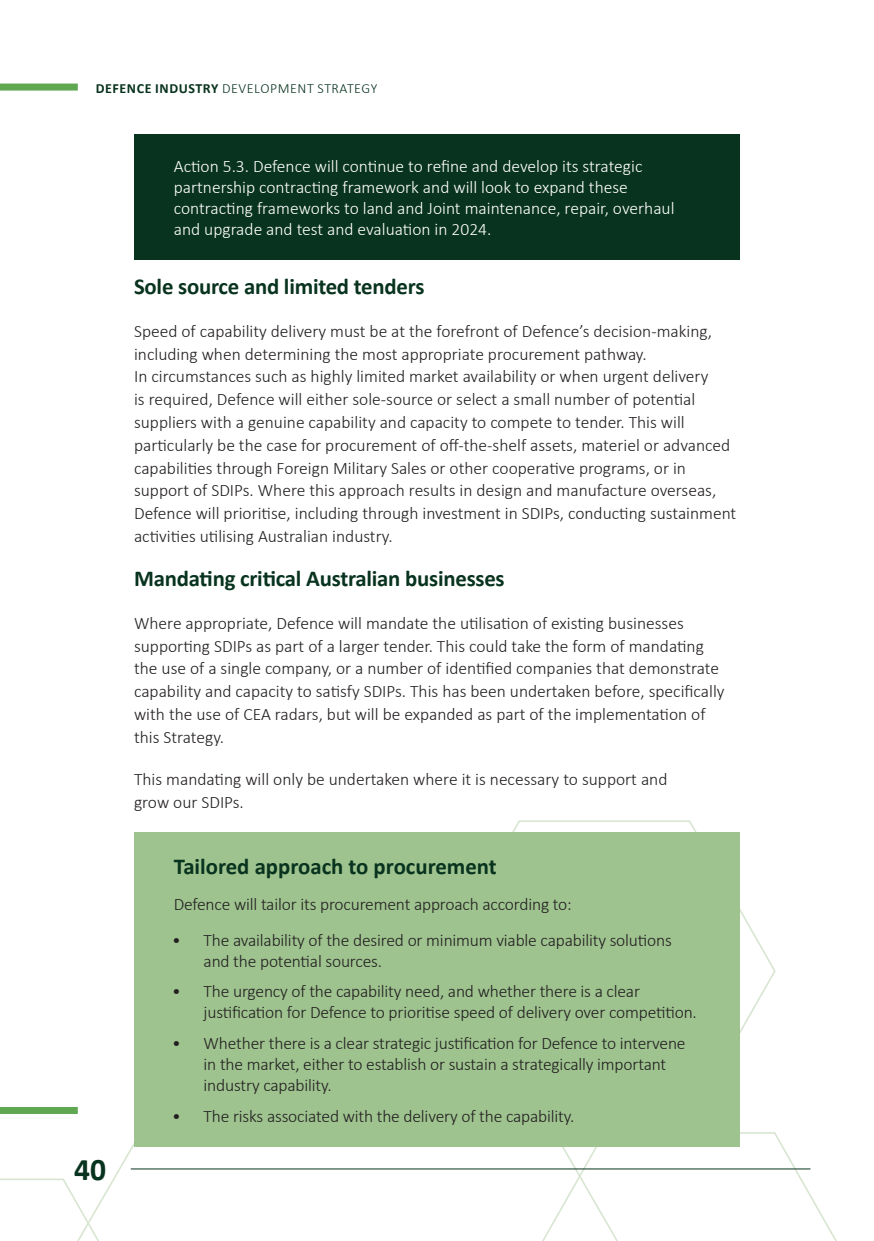
<style>
.page{position:relative;width:874px;height:1241px;background:#fff}
.page>*{position:absolute;margin:0;border:0;box-sizing:border-box;transform-origin:0 0}
.t1{font:700 31.5px "Calibri";color:#08331e}
.Heading_Definition_b{font:700 22.75px "Calibri";letter-spacing:-.01em;color:#08331e}
.Text{font:300 17.5px/22.8px "Calibri";color:#231f20}
.Deffinition_box_Blue{font:300 17.5px/21px "Calibri";color:#fff}
.Definition_Box{font:300 17.5px "Calibri";letter-spacing:-.01em;color:#231f20}
.t2{font:300 14px "Calibri";letter-spacing:.04em;color:#08331e}
.s1{font-weight:700}
</style>
<div class="page">
<svg style="left:513px;top:820px;width:263px;height:302px"></svg>
<svg style="left:52px;top:1113px;width:465px;height:63px"></svg>
<svg style="left:0;top:1176px;width:116px;height:64px"></svg>
<svg style="left:517px;top:1130px;width:319px;height:110px"></svg>
<hr style="left:131px;top:1168px;width:679px;height:1px;background:#08331e">
<div style="left:0;top:1106px;width:78px;height:7px;background:#60a752"></div>
<div style="left:0;top:84px;width:78px;height:7px;background:#60a752"></div>
<div style="left:134px;top:134px;width:605px;height:125px;background:#08331e"></div>
<div style="left:134px;top:831px;width:605px;height:68px;background:#9ec38f"></div>
<div style="left:134px;top:871px;width:605px;height:62px;background:#9ec38f"></div>
<div style="left:134px;top:907px;width:605px;height:83px;background:#9ec38f"></div>
<div style="left:134px;top:959px;width:605px;height:83px;background:#9ec38f"></div>
<div style="left:134px;top:1011px;width:605px;height:104px;background:#9ec38f"></div>
<div style="left:134px;top:1084px;width:605px;height:62px;background:#9ec38f"></div>
<p class="t2" style="left:96px;top:79px;width:283px"><span class="s1">DEFENCE INDUSTRY</span> DEVELOPMENT STRATEGY</p>
<p class="Deffinition_box_Blue" style="left:174px;top:155px;width:502px">Action 5.3. Defence will continue to refine and develop its strategic partnership contracting framework and will look to expand these contracting frameworks to land and Joint maintenance, repair, overhaul and upgrade and test and evaluation in 2024.</p>
<h3 class="Heading_Definition_b" style="left:134px;top:270px;width:292px">Sole source and limited tenders</h3>
<p class="Text" style="left:134px;top:319px;width:603px">Speed of capability delivery must be at the forefront of Defence’s decision-making, including when determining the most appropriate procurement pathway.<br>In circumstances such as highly limited market availability or when urgent delivery<br>is required, Defence will either sole-source or select a small number of potential suppliers with a genuine capability and capacity to compete to tender. This will particularly be the case for procurement of off-the-shelf assets, materiel or advanced capabilities through Foreign Military Sales or other cooperative programs, or in support of SDIPs. Where this approach results in design and manufacture overseas, Defence will prioritise, including through investment in SDIPs, conducting sustainment activities utilising Australian industry.</p>
<h3 class="Heading_Definition_b" style="left:134px;top:562px;width:372px">Mandating critical Australian businesses</h3>
<p class="Text" style="left:134px;top:611px;width:591px">Where appropriate, Defence will mandate the utilisation of existing businesses supporting SDIPs as part of a larger tender. This could take the form of mandating the use of a single company, or a number of identified companies that demonstrate capability and capacity to satisfy SDIPs. This has been undertaken before, specifically with the use of CEA radars, but will be expanded as part of the implementation of this Strategy.</p>
<p class="Text" style="left:134px;top:767px;width:534px">This mandating will only be undertaken where it is necessary to support and grow our SDIPs.</p>
<h1 class="t1" style="left:74px;top:1147px;width:33px">40</h1>
<p class="Heading_Definition_b" style="left:174px;top:849px;width:324px">Tailored approach to procurement</p>
<p class="Definition_Box" style="left:174px;top:892px;width:399px">Defence will tailor its procurement approach according to:</p>
<p class="Text" style="left:203px;top:928px;width:469px;line-height:21px;text-indent:-32px">• The availability of the desired or minimum viable capability solutions and the potential sources.</p>
<p class="Text" style="left:203px;top:980px;width:494px;line-height:21px;text-indent:-32px">• The urgency of the capability need, and whether there is a clear justification for Defence to prioritise speed of delivery over competition.</p>
<p class="Text" style="left:203px;top:1032px;width:483px;line-height:21px;text-indent:-32px">• Whether there is a clear strategic justification for Defence to intervene in the market, either to establish or sustain a strategically important industry capability.</p>
<p class="Text" style="left:172px;top:1104px;width:404px">• The risks associated with the delivery of the capability.</p>
</div>
